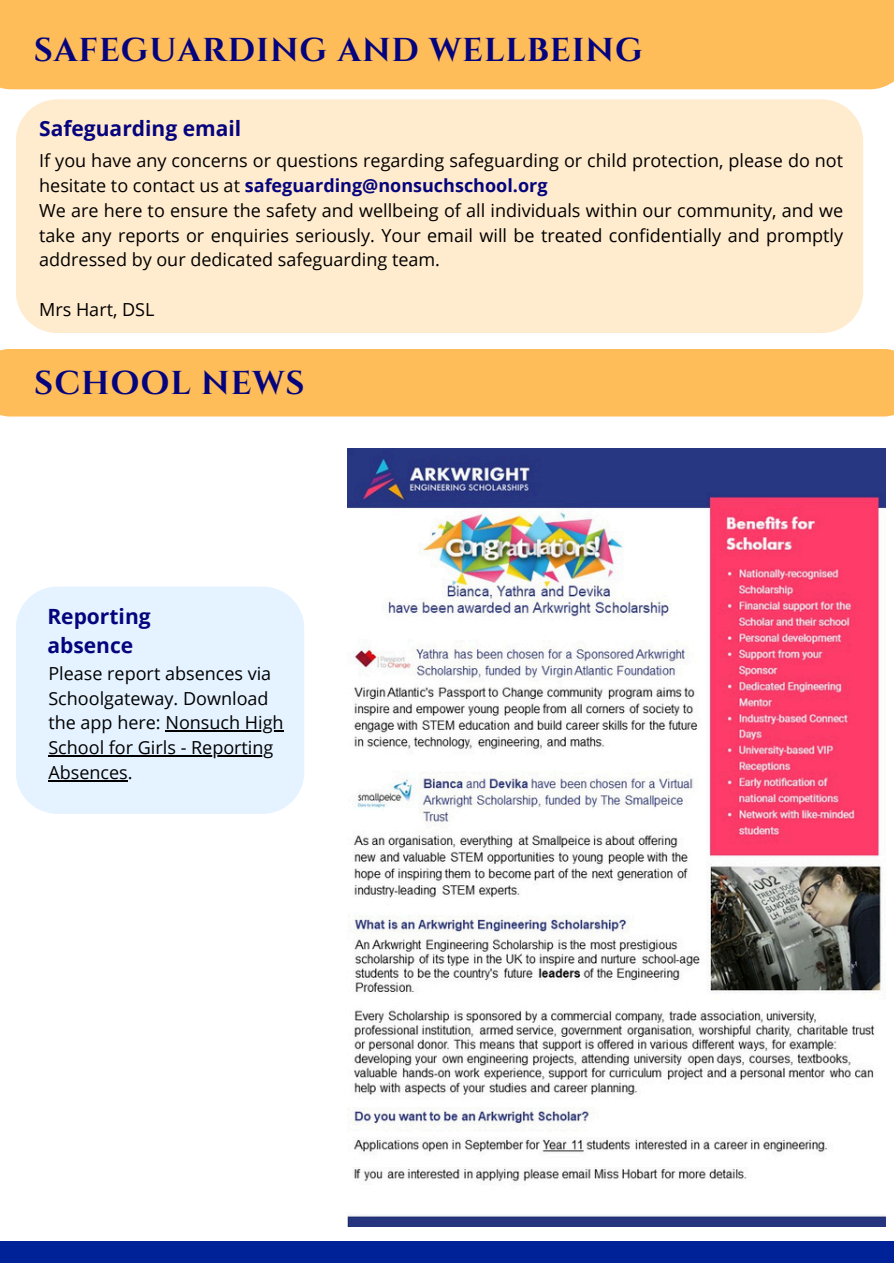
<style>
.page{position:relative;width:894px;height:1264px;background:#fff}
.page>*{position:absolute;margin:0;border:0;box-sizing:border-box;transform-origin:0 0}
.t1{font:700 33px "Cinzel";letter-spacing:.03em;color:#06047d}
.t2{font:700 21px/29.2px "Open Sans";color:#06047d}
.t3{font:18px/24.8px "Open Sans";color:#000}
.s1{font-weight:700;color:#06047d}
</style>
<div class="page">
<div style="left:0;top:1241px;width:893px;height:22px;background:#029"></div>
<div style="left:0;top:0;width:893px;height:89px;background:#ffbd59"></div>
<div style="left:0;top:349px;width:893px;height:67px;background:#ffbd59"></div>
<div style="left:16px;top:586px;width:288px;height:227px;background:#e4f3ff"></div>
<div style="left:16px;top:99px;width:846px;height:234px;background:#ffebcd"></div>
<img style="left:347px;top:449px;width:538px;height:777px">
<hr style="left:165px;top:730px;width:119px;height:1px;background:#000">
<hr style="left:48px;top:755px;width:225px;height:1px;background:#000">
<hr style="left:48px;top:780px;width:80px;height:1px;background:#000">
<h2 class="t1" style="left:34px;top:29px;width:610px">SAFEGUARDING AND WELLBEING</h2>
<p class="t2" style="left:39px;top:113px;width:203px">Safeguarding email</p>
<p class="t3" style="left:39px;top:148px;width:805px">If you have any concerns or questions regarding safeguarding or child protection, please do not hesitate to contact us at <span class="s1">safeguarding@nonsuchschool.org<br></span>We are here to ensure the safety and wellbeing of all individuals within our community, and we take any reports or enquiries seriously. Your email will be treated confidentially and promptly addressed by our dedicated safeguarding team.</p>
<p class="t3" style="left:39px;top:296px;width:117px">Mrs Hart, DSL</p>
<p class="t1" style="left:34px;top:362px;width:272px">SCHOOL NEWS</p>
<h2 class="t2" style="left:47px;top:601px;width:105px">Reporting absence</h2>
<p class="t3" style="left:48px;top:660px;width:237px">Please report absences via<br>Schoolgateway. Download the app here: Nonsuch High</p>
<h1 class="t3" style="left:48px;top:734px;width:226px">School for Girls - Reporting<br>Absences.</h1>
</div>
